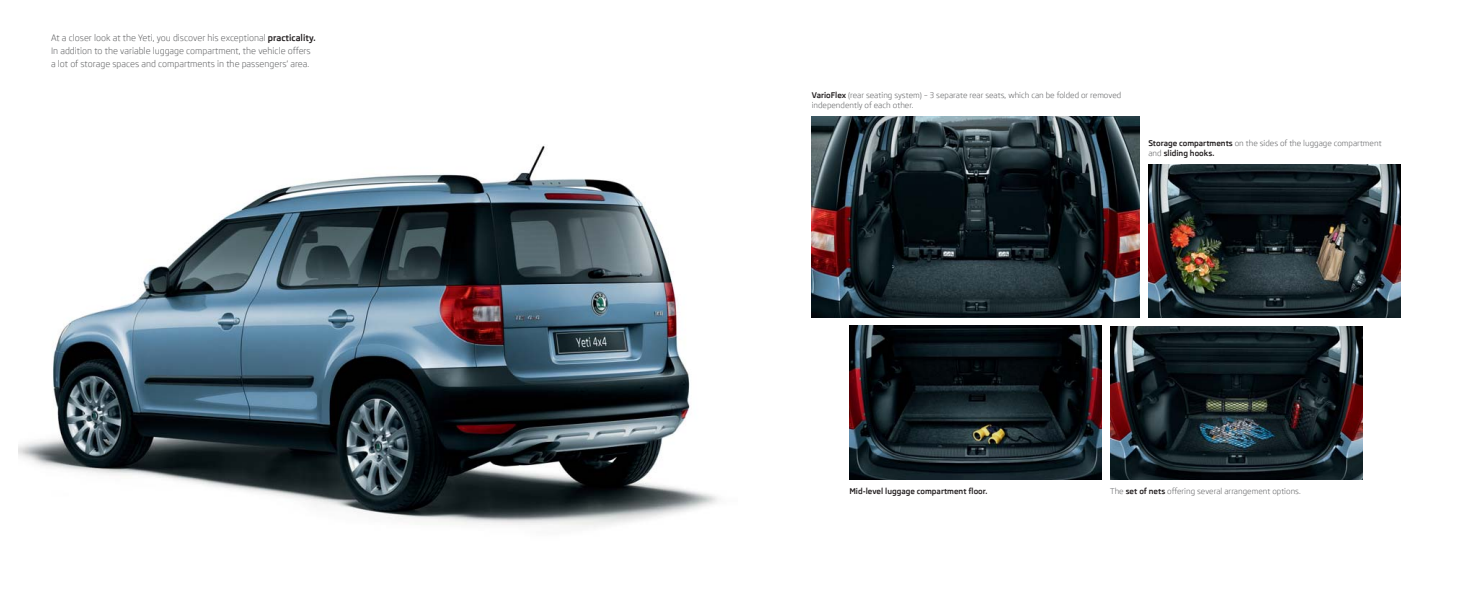
<style>
.page{position:relative;width:1475px;height:596px;background:#fff}
.page>*{position:absolute;margin:0;border:0;box-sizing:border-box;transform-origin:0 0}
.t1{font:9px/13px "Skoda Pro";color:#58595b}
.t2{font:8px/10px "Skoda Pro";color:#58595b}
.t3{font:700 8px "Skoda Pro";color:#231f20}
.s1{font-weight:700;color:#231f20}
</style>
<div class="page">
<img style="left:18px;top:145px;width:700px;height:382px">
<img style="left:811px;top:117px;width:328px;height:200px">
<img style="left:1148px;top:164px;width:252px;height:153px">
<img style="left:1110px;top:326px;width:252px;height:153px">
<img style="left:849px;top:326px;width:252px;height:153px">
<p class="t1" style="left:51px;top:31px;width:266px">At a closer look at the Yeti, you discover his exceptional <span class="s1">practicality.<br></span>In addition to the variable luggage compartment, the vehicle offers a lot of storage spaces and compartments in the passengers’ area.</p>
<p class="t2" style="left:811px;top:90px;width:311px"><span class="s1">VarioFlex</span> (rear seating system) – 3 separate rear seats, which can be folded or removed independently of each other.</p>
<p class="t2" style="left:1148px;top:138px;width:235px"><span class="s1">Storage compartments</span> on the sides of the luggage compartment and <span class="s1">sliding hooks.</span></p>
<p class="t3" style="left:849px;top:485px;width:140px">Mid-level luggage compartment floor.</p>
<p class="t2" style="left:1109px;top:485px;width:192px">The <span class="s1">set of nets</span> offering several arrangement options.</p>
</div>
